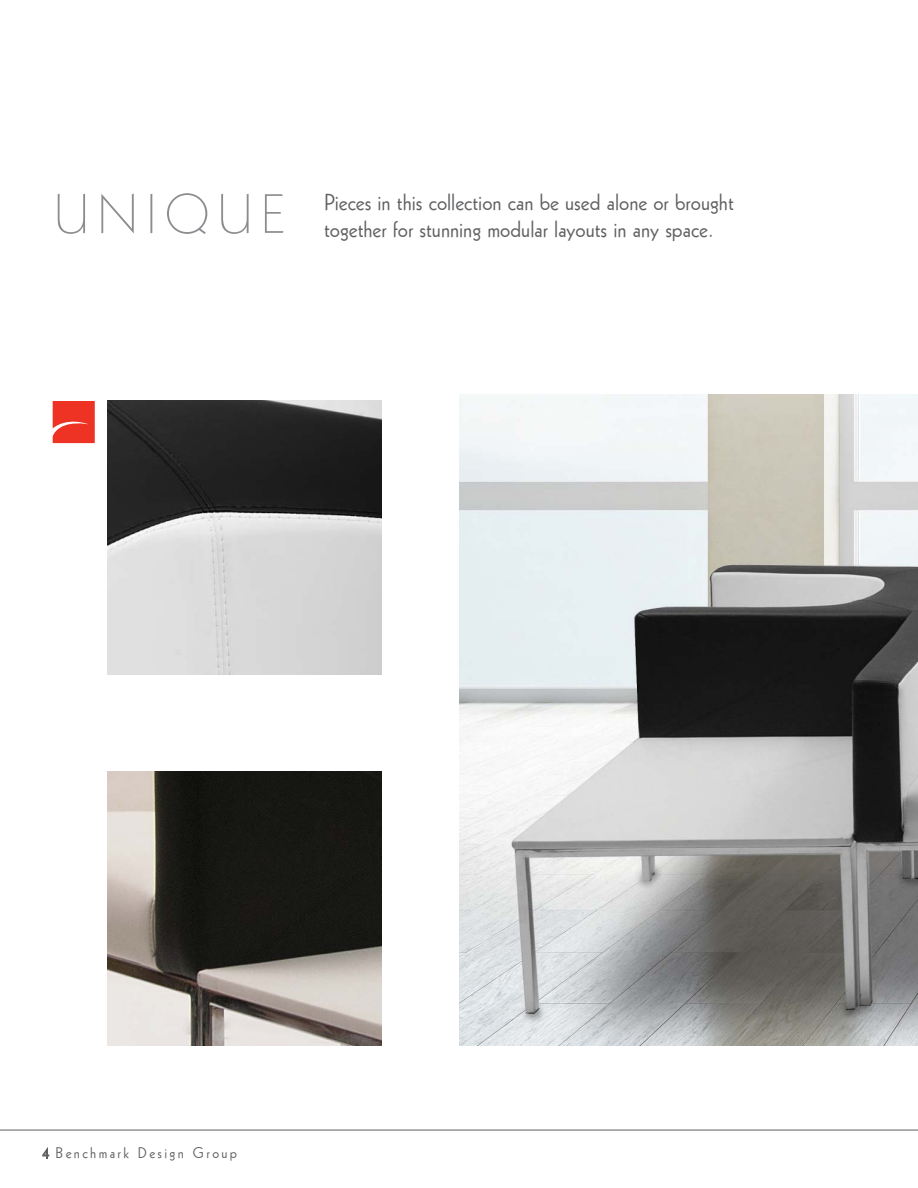
<style>
.page{position:relative;width:918px;height:1188px;background:#fff}
.page>*{position:absolute;margin:0;border:0;box-sizing:border-box;transform-origin:0 0}
.t1{font:54px "Geometric 231 BT Light C";letter-spacing:.15em;color:#8b8d90}
.t2{font:22.5px/27px "Geometric 231 BT Roman C";color:#5f6062}
.t3{font:15px "Geometric 231 BT Roman C";letter-spacing:.16em;color:#5f6062}
</style>
<div class="page">
<svg style="left:42px;top:1147px;width:8px;height:12px"></svg>
<hr style="left:0;top:1130px;width:918px;height:1px;background:#5f6062">
<img style="left:459px;top:395px;width:459px;height:650px">
<img style="left:108px;top:401px;width:274px;height:274px">
<img style="left:108px;top:771px;width:274px;height:274px">
<svg style="left:53px;top:401px;width:42px;height:42px;background:#ee3d2f"></svg>
<h1 class="t1" style="left:54px;top:180px;width:233px">UNIQUE</h1>
<p class="t2" style="left:324px;top:188px;width:411px">Pieces in this collection can be used alone or brought together for stunning modular layouts in any space.</p>
<p class="t3" style="left:42px;top:1143px;width:197px">4 Benchmark Design Group</p>
</div>
